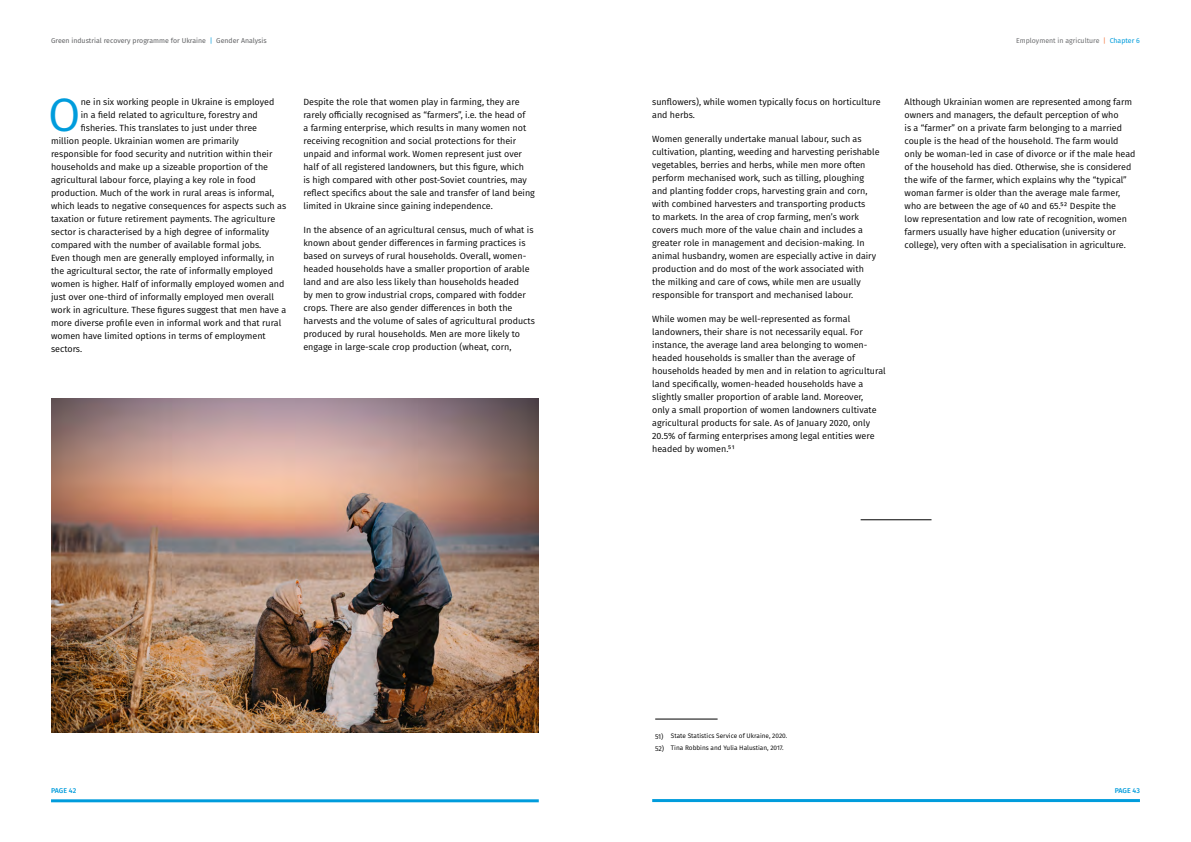
<style>
.page{position:relative;width:1191px;height:842px;background:#fff}
.page>*{position:absolute;margin:0;border:0;box-sizing:border-box;transform-origin:0 0}
.t1{font:46.8px "Fira Sans";color:#009cdc}
.t2{font:9px/13px "Fira Sans";color:#000}
.t3{font:7px "Fira Sans";color:#636466}
.t4{font:7px "Fira Sans";color:#636466}
.t5{font:500 7px "Fira Sans";letter-spacing:-.005em;color:#009cdc}
.t6{font:6.5px "Fira Sans";color:#000}
.s1{color:#009cdc}
.s2{color:#f47a42}
.s3{font-size:7px}
</style>
<div class="page">
<hr style="left:51px;top:799px;width:488px;height:3px;background:#009cdc">
<hr style="left:652px;top:799px;width:488px;height:3px;background:#009cdc">
<hr style="left:860px;top:519px;width:71px;height:1px;background:#000">
<hr style="left:655px;top:719px;width:62px;height:1px;background:#000">
<img style="left:51px;top:399px;width:488px;height:333px">
<p class="t3" style="left:51px;top:36px;width:217px">Green industrial recovery programme for Ukraine <span class="s1">|</span> Gender Analysis</p>
<p class="t4" style="left:1016px;top:36px;width:125px">Employment in agriculture <span class="s2">|</span> <span class="s1">Chapter 6</span></p>
<h1 class="t1" style="left:48px;top:80px;width:34px">O</h1>
<p class="t2" style="left:81px;top:95px;width:195px">ne in six working people in Ukraine is employed</p>
<p class="t2" style="left:81px;top:108px;width:179px">in a field related to agriculture, forestry and</p>
<p class="t2" style="left:81px;top:121px;width:178px">fisheries. This translates to just under three</p>
<p class="t2" style="left:51px;top:134px;width:189px">million people. Ukrainian women are primarily</p>
<p class="t2" style="left:51px;top:147px;width:223px">responsible for food security and nutrition within their</p>
<p class="t2" style="left:51px;top:160px;width:219px">households and make up a sizeable proportion of the</p>
<p class="t2" style="left:51px;top:173px;width:206px">agricultural labour force, playing a key role in food</p>
<p class="t2" style="left:51px;top:186px;width:225px">production. Much of the work in rural areas is informal,</p>
<p class="t2" style="left:51px;top:199px;width:237px">which leads to negative consequences for aspects such as</p>
<p class="t2" style="left:51px;top:212px;width:226px">taxation or future retirement payments. The agriculture</p>
<p class="t2" style="left:51px;top:225px;width:220px">sector is characterised by a high degree of informality</p>
<p class="t2" style="left:51px;top:238px;width:212px">compared with the number of available formal jobs.</p>
<p class="t2" style="left:51px;top:251px;width:225px">Even though men are generally employed informally, in</p>
<p class="t2" style="left:51px;top:264px;width:223px">the agricultural sector, the rate of informally employed</p>
<p class="t2" style="left:51px;top:277px;width:235px">women is higher. Half of informally employed women and</p>
<p class="t2" style="left:51px;top:290px;width:225px">just over one-third of informally employed men overall</p>
<p class="t2" style="left:51px;top:303px;width:237px">work in agriculture. These figures suggest that men have a</p>
<p class="t2" style="left:51px;top:316px;width:232px">more diverse profile even in informal work and that rural</p>
<p class="t2" style="left:51px;top:329px;width:216px">women have limited options in terms of employment</p>
<p class="t2" style="left:51px;top:342px;width:33px">sectors.</p>
<p class="t2" style="left:303px;top:95px;width:233px">Despite the role that women play in farming, they are rarely officially recognised as “farmers”, i.e. the head of<br>a farming enterprise, which results in many women not receiving recognition and social protections for their unpaid and informal work. Women represent just over half of all registered landowners, but this figure, which<br>is high compared with other post-Soviet countries, may reflect specifics about the sale and transfer of land being limited in Ukraine since gaining independence.</p>
<p class="t2" style="left:303px;top:223px;width:233px">In the absence of an agricultural census, much of what is known about gender differences in farming practices is based on surveys of rural households. Overall, women&shy;headed households have a smaller proportion of arable land and are also less likely than households headed<br>by men to grow industrial crops, compared with fodder crops. There are also gender differences in both the harvests and the volume of sales of agricultural products produced by rural households. Men are more likely to engage in large-scale crop production (wheat, corn,</p>
<p class="t2" style="left:652px;top:95px;width:230px">sunflowers), while women typically focus on horticulture and herbs.</p>
<p class="t2" style="left:652px;top:132px;width:229px">Women generally undertake manual labour, such as cultivation, planting, weeding and harvesting perishable vegetables, berries and herbs, while men more often perform mechanised work, such as tilling, ploughing and planting fodder crops, harvesting grain and corn, with combined harvesters and transporting products<br>to markets. In the area of crop farming, men’s work covers much more of the value chain and includes a greater role in management and decision-making. In animal husbandry, women are especially active in dairy production and do most of the work associated with<br>the milking and care of cows, while men are usually responsible for transport and mechanised labour.</p>
<p class="t2" style="left:652px;top:312px;width:235px">While women may be well-represented as formal landowners, their share is not necessarily equal. For instance, the average land area belonging to women&shy;headed households is smaller than the average of households headed by men and in relation to agricultural land specifically, women-headed households have a slightly smaller proportion of arable land. Moreover,<br>only a small proportion of women landowners cultivate agricultural products for sale. As of January 2020, only 20.5% of farming enterprises among legal entities were headed by women.⁵¹</p>
<p class="t2" style="left:904px;top:95px;width:232px">Although Ukrainian women are represented among farm owners and managers, the default perception of who<br>is a “farmer” on a private farm belonging to a married couple is the head of the household. The farm would only be woman-led in case of divorce or if the male head of the household has died. Otherwise, she is considered the wife of the farmer, which explains why the “typical” woman farmer is older than the average male farmer, who are between the age of 40 and 65.⁵² Despite the<br>low representation and low rate of recognition, women farmers usually have higher education (university or college), very often with a specialisation in agriculture.</p>
<p class="t6" style="left:655px;top:731px;width:134px"><span class="s3">51)</span> State Statistics Service of Ukraine, 2020.</p>
<p class="t6" style="left:655px;top:743px;width:130px"><span class="s3">52)</span> Tina Robbins and Yulia Halustian, 2017.</p>
<p class="t5" style="left:51px;top:785px;width:27px">PAGE 42</p>
<p class="t5" style="left:1114px;top:785px;width:27px">PAGE 43</p>
</div>
